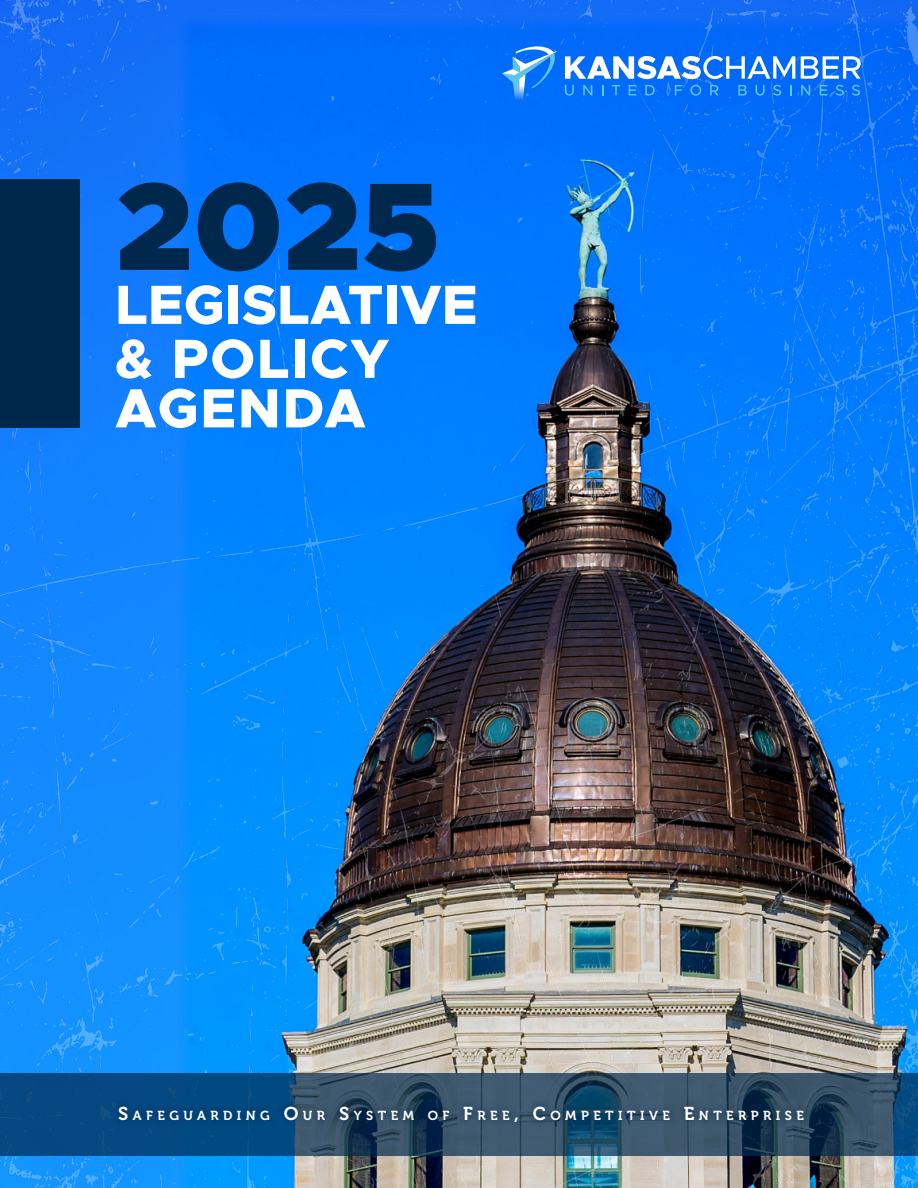
<style>
.page{position:relative;width:918px;height:1188px;background:#fff}
.page>*{position:absolute;margin:0;border:0;box-sizing:border-box;transform-origin:0 0}
.t1{font:900 125.1px "Metropolis";color:#00284c}
.t2{font:800 55.5px/51.8px "Metropolis";color:#fff}
.t3{font:13.05px "Museo 700";letter-spacing:.345em;color:#fff}
.s1{font-size:18.6px}
</style>
<div class="page">
<img style="left:0;top:0;width:918px;height:1188px">
<svg style="left:0;top:1073px;width:918px;height:82px;background:#214c6f"></svg>
<svg style="left:112px;top:1099px;width:698px;height:30px;background:#1f4768"></svg>
<svg style="left:565px;top:85px;width:9px;height:11px"></svg>
<svg style="left:583px;top:85px;width:9px;height:10px"></svg>
<svg style="left:612px;top:85px;width:8px;height:10px"></svg>
<svg style="left:629px;top:85px;width:7px;height:10px"></svg>
<svg style="left:645px;top:85px;width:10px;height:10px"></svg>
<svg style="left:675px;top:85px;width:8px;height:10px"></svg>
<svg style="left:690px;top:85px;width:11px;height:11px"></svg>
<svg style="left:710px;top:85px;width:8px;height:10px"></svg>
<svg style="left:738px;top:85px;width:9px;height:10px"></svg>
<svg style="left:756px;top:85px;width:9px;height:11px"></svg>
<svg style="left:773px;top:85px;width:8px;height:11px"></svg>
<svg style="left:790px;top:85px;width:2px;height:10px"></svg>
<svg style="left:801px;top:85px;width:9px;height:10px"></svg>
<svg style="left:820px;top:85px;width:7px;height:10px"></svg>
<svg style="left:836px;top:85px;width:8px;height:11px"></svg>
<svg style="left:852px;top:85px;width:8px;height:11px"></svg>
<svg style="left:801px;top:56px;width:60px;height:23px"></svg>
<svg style="left:565px;top:56px;width:230px;height:23px"></svg>
<svg style="left:502px;top:46px;width:55px;height:57px;background:#2e8cf8"></svg>
<div style="left:0;top:179px;width:80px;height:248px;background:#00284c"></div>
<p class="t1" style="left:115px;top:146px;width:327px">2025</p>
<p class="t2" style="left:115px;top:279px;width:364px">LEGISLATIVE &amp; POLICY<br>AGENDA</p>
<p class="t3" style="left:118px;top:1109px;width:687px"><span class="s1">S</span>AFEGUARDING <span class="s1">O</span>UR <span class="s1">S</span>YSTEM OF <span class="s1">F</span>REE<span class="s1">, C</span>OMPETITIVE <span class="s1">E</span>NTERPRISE</p>
</div>
